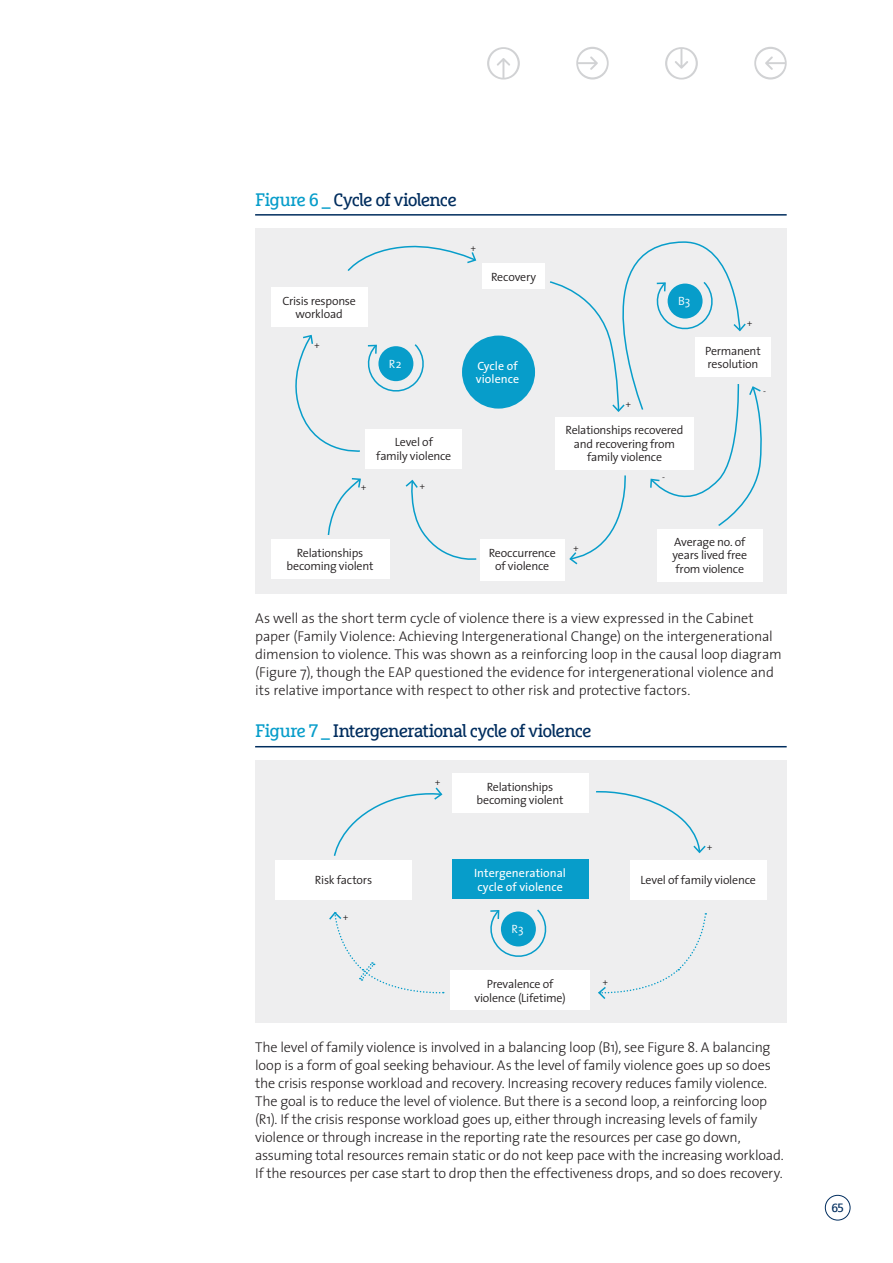
<style>
.page{position:relative;width:893px;height:1263px;background:#fff}
.page>*{position:absolute;margin:0;border:0;box-sizing:border-box;transform-origin:0 0}
.Figure_Headline_-_29{font:18px "Marselis Slab Maori";letter-spacing:-.045em;color:#002d5e}
.Body_Copy{font:300 14.25px/18px "Maori Sans";letter-spacing:-.015em;color:#231f20}
.t1{font:300 12px/13.5px "Maori Sans";letter-spacing:-.015em;color:#231f20;text-align:center}
.t2{font:12px/13.5px "Maori Sans";letter-spacing:.005em;color:#fff}
.t3{font:300 12px "Maori Sans";color:#fff}
.t4{font:12px "Marselis Slab Maori";color:#002d5e}
.t5{font:300 9px "Maori Sans";color:#231f20}
.s1{color:#079dca}
</style>
<div class="page">
<hr style="left:255px;top:214px;width:532px;height:2px;background:#002d5e">
<hr style="left:255px;top:746px;width:532px;height:1px;background:#002d5e">
<div style="left:255px;top:229px;width:532px;height:365px;background:#eeeeef"></div>
<div style="left:271px;top:287px;width:96px;height:40px;background:#fff"></div>
<div style="left:366px;top:429px;width:96px;height:40px;background:#fff"></div>
<div style="left:271px;top:539px;width:118px;height:39px;background:#fff"></div>
<div style="left:480px;top:539px;width:84px;height:42px;background:#fff"></div>
<div style="left:695px;top:337px;width:76px;height:40px;background:#fff"></div>
<div style="left:657px;top:529px;width:106px;height:52px;background:#fff"></div>
<div style="left:483px;top:263px;width:62px;height:26px;background:#fff"></div>
<svg style="left:347px;top:245px;width:130px;height:26px"></svg>
<svg style="left:327px;top:478px;width:34px;height:57px"></svg>
<svg style="left:405px;top:479px;width:72px;height:81px"></svg>
<div style="left:462px;top:336px;width:73px;height:73px;background:#079dca;border-radius:50%"></div>
<svg style="left:295px;top:334px;width:129px;height:122px"></svg>
<svg style="left:550px;top:241px;width:212px;height:325px"></svg>
<div style="left:255px;top:760px;width:532px;height:263px;background:#eeeeef"></div>
<svg style="left:333px;top:787px;width:110px;height:69px"></svg>
<svg style="left:596px;top:791px;width:110px;height:63px"></svg>
<div style="left:452px;top:773px;width:136px;height:39px;background:#fff"></div>
<div style="left:450px;top:971px;width:140px;height:39px;background:#fff"></div>
<div style="left:630px;top:860px;width:136px;height:39px;background:#fff"></div>
<div style="left:276px;top:860px;width:136px;height:39px;background:#fff"></div>
<svg style="left:490px;top:909px;width:57px;height:48px"></svg>
<div style="left:452px;top:860px;width:136px;height:39px;background:#079dca"></div>
<svg style="left:598px;top:913px;width:109px;height:86px"></svg>
<svg style="left:329px;top:911px;width:115px;height:83px"></svg>
<div style="left:825px;top:1195px;width:25px;height:25px;border:1px solid #002d5e;border-radius:50%"></div>
<svg style="left:487px;top:47px;width:33px;height:33px"></svg>
<svg style="left:665px;top:47px;width:33px;height:33px"></svg>
<svg style="left:754px;top:47px;width:33px;height:33px"></svg>
<svg style="left:576px;top:47px;width:33px;height:33px"></svg>
<p class="Figure_Headline_-_29" style="left:255px;top:188px;width:203px"><span class="s1">Figure 6 _</span> Cycle of violence</p>
<p class="t1" style="left:282px;top:294px;width:75px">Crisis response workload</p>
<p class="t5" style="left:314px;top:337px;width:7px">+</p>
<p class="t3" style="left:389px;top:354px;width:14px">R2</p>
<p class="t5" style="left:471px;top:240px;width:7px">+</p>
<p class="t1" style="left:491px;top:269px;width:47px">Recovery</p>
<p class="t2" style="left:476px;top:358px;width:45px">Cycle of violence</p>
<p class="t1" style="left:376px;top:435px;width:77px">Level of<br>family violence</p>
<p class="t5" style="left:361px;top:480px;width:7px">+</p>
<p class="t5" style="left:420px;top:479px;width:7px">+</p>
<p class="t5" style="left:626px;top:396px;width:7px">+</p>
<p class="t3" style="left:678px;top:291px;width:14px">B3</p>
<p class="t1" style="left:565px;top:423px;width:120px">Relationships recovered and recovering from family violence</p>
<p class="t5" style="left:662px;top:470px;width:4px">-</p>
<p class="t5" style="left:747px;top:316px;width:7px">+</p>
<p class="t1" style="left:705px;top:343px;width:57px;text-align:left">Permanent resolution</p>
<p class="t5" style="left:763px;top:383px;width:4px">-</p>
<p class="t1" style="left:286px;top:545px;width:89px">Relationships becoming violent</p>
<p class="t1" style="left:489px;top:545px;width:69px">Reoccurrence of violence</p>
<p class="t5" style="left:573px;top:540px;width:7px">+</p>
<p class="t1" style="left:672px;top:535px;width:76px;text-align:left">Average no. of years lived free from violence</p>
<p class="Body_Copy" style="left:255px;top:609px;width:528px">As well as the short term cycle of violence there is a view expressed in the Cabinet paper (Family Violence: Achieving Intergenerational Change) on the intergenerational dimension to violence. This was shown as a reinforcing loop in the causal loop diagram (Figure 7), though the EAP questioned the evidence for intergenerational violence and its relative importance with respect to other risk and protective factors.</p>
<p class="Figure_Headline_-_29" style="left:255px;top:720px;width:338px"><span class="s1">Figure 7 _</span> Intergenerational cycle of violence</p>
<p class="t5" style="left:435px;top:775px;width:7px">+</p>
<p class="t1" style="left:476px;top:779px;width:89px">Relationships becoming violent</p>
<p class="t5" style="left:707px;top:840px;width:7px">+</p>
<p class="t2" style="left:474px;top:866px;width:93px">Intergenerational cycle of violence</p>
<p class="t1" style="left:315px;top:873px;width:59px">Risk factors</p>
<p class="t1" style="left:641px;top:873px;width:117px">Level of family violence</p>
<p class="t3" style="left:512px;top:919px;width:14px">R3</p>
<p class="t5" style="left:343px;top:910px;width:7px">+</p>
<p class="t1" style="left:474px;top:977px;width:93px">Prevalence of violence (Lifetime)</p>
<p class="t5" style="left:603px;top:975px;width:7px">+</p>
<p class="Body_Copy" style="left:255px;top:1037px;width:530px">The level of family violence is involved in a balancing loop (B1), see Figure 8. A balancing loop is a form of goal seeking behaviour. As the level of family violence goes up so does the crisis response workload and recovery. Increasing recovery reduces family violence.<br>The goal is to reduce the level of violence. But there is a second loop, a reinforcing loop (R1). If the crisis response workload goes up, either through increasing levels of family violence or through increase in the reporting rate the resources per case go down, assuming total resources remain static or do not keep pace with the increasing workload.<br>If the resources per case start to drop then the effectiveness drops, and so does recovery.</p>
<p class="t4" style="left:831px;top:1200px;width:14px">65</p>
</div>
